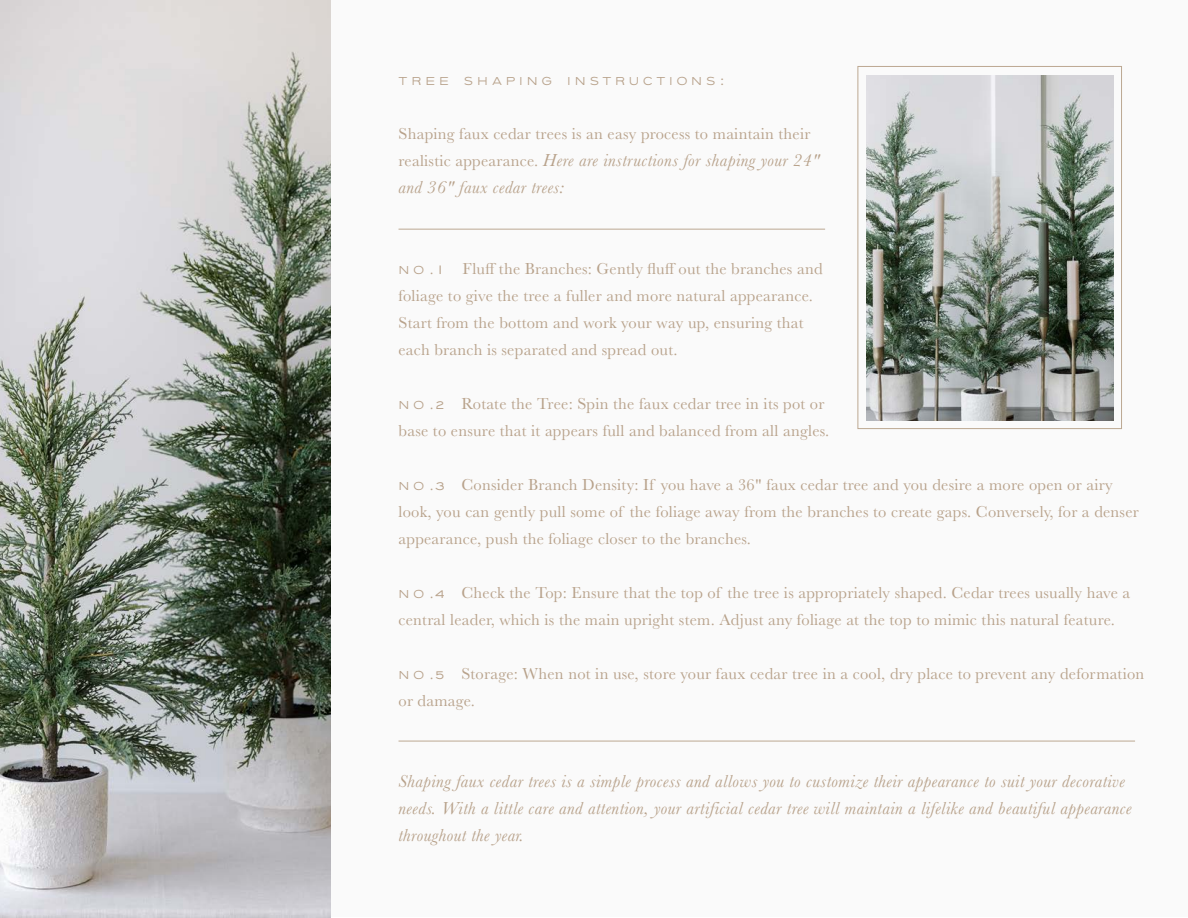
<style>
.page{position:relative;width:1188px;height:918px;background:#fff}
.page>*{position:absolute;margin:0;border:0;box-sizing:border-box;transform-origin:0 0}
.Body{font:italic 18px/27px "Baskerville";letter-spacing:.025em;color:#b8a28b}
.Body-2{font:16.5px/27px "Baskerville";letter-spacing:.015em;color:#b8a28b}
.Headers{font:13.65px "Levitate";letter-spacing:.285em;color:#b8a28b}
.s1{font-size:19.5px}
.s2{font-style:normal;font-size:16.5px}
.s3{font-family:"Levitate";font-size:13.65px}
.s4{font-family:"Engravers Gothic BT";font-size:19.5px}
.s5{font-family:"Engravers Gothic BT"}
.s6{font-family:"Engravers Gothic BT";font-size:15px}
</style>
<div class="page">
<div style="left:326px;top:1px;width:862px;height:916px;background:#fafafa"></div>
<img style="left:0;top:0;width:330px;height:918px">
<img style="left:866px;top:75px;width:247px;height:346px">
<div style="left:858px;top:66px;width:264px;height:363px;border:1px solid #bca892"></div>
<hr style="left:399px;top:229px;width:426px;height:1px;background:#bca892">
<hr style="left:399px;top:741px;width:736px;height:1px;background:#bca892">
<p class="Headers" style="left:399px;top:73px;width:328px">TREE SHAPING INSTRUCTIONS<span class="s1">:</span></p>
<p class="Body-2" style="left:399px;top:120px;width:413px">Shaping faux cedar trees is an easy process to maintain their</p>
<p class="Body" style="left:399px;top:146px;width:423px"><span class="s2">realistic appearance.</span> Here are instructions for shaping your 24" and 36" faux cedar trees:</p>
<p class="Body-2" style="left:399px;top:255px;width:426px"><span class="s3">N O</span> <span class="s4">.</span><span class="s5">1</span> Fluff the Branches: Gently fluff out the branches and foliage to give the tree a fuller and more natural appearance.<br>Start from the bottom and work your way up, ensuring that each branch is separated and spread out.</p>
<p class="Body-2" style="left:399px;top:390px;width:432px"><span class="s3">N O</span> <span class="s4">.</span><span class="s6">2</span> Rotate the Tree: Spin the faux cedar tree in its pot or base to ensure that it appears full and balanced from all angles.</p>
<p class="Body-2" style="left:399px;top:471px;width:742px"><span class="s3">N O</span> <span class="s4">.</span><span class="s6">3</span> Consider Branch Density: If you have a 36" faux cedar tree and you desire a more open or airy look, you can gently pull some of the foliage away from the branches to create gaps. Conversely, for a denser appearance, push the foliage closer to the branches.</p>
<p class="Body-2" style="left:399px;top:579px;width:733px"><span class="s3">N O</span> <span class="s4">.</span><span class="s6">4</span> Check the Top: Ensure that the top of the tree is appropriately shaped. Cedar trees usually have a central leader, which is the main upright stem. Adjust any foliage at the top to mimic this natural feature.</p>
<p class="Body-2" style="left:399px;top:660px;width:747px"><span class="s3">N O</span> <span class="s4">.</span><span class="s6">5</span> Storage: When not in use, store your faux cedar tree in a cool, dry place to prevent any deformation or damage.</p>
<p class="Body" style="left:399px;top:767px;width:735px">Shaping faux cedar trees is a simple process and allows you to customize their appearance to suit your decorative needs. With a little care and attention, your artificial cedar tree will maintain a lifelike and beautiful appearance throughout the year.</p>
</div>
